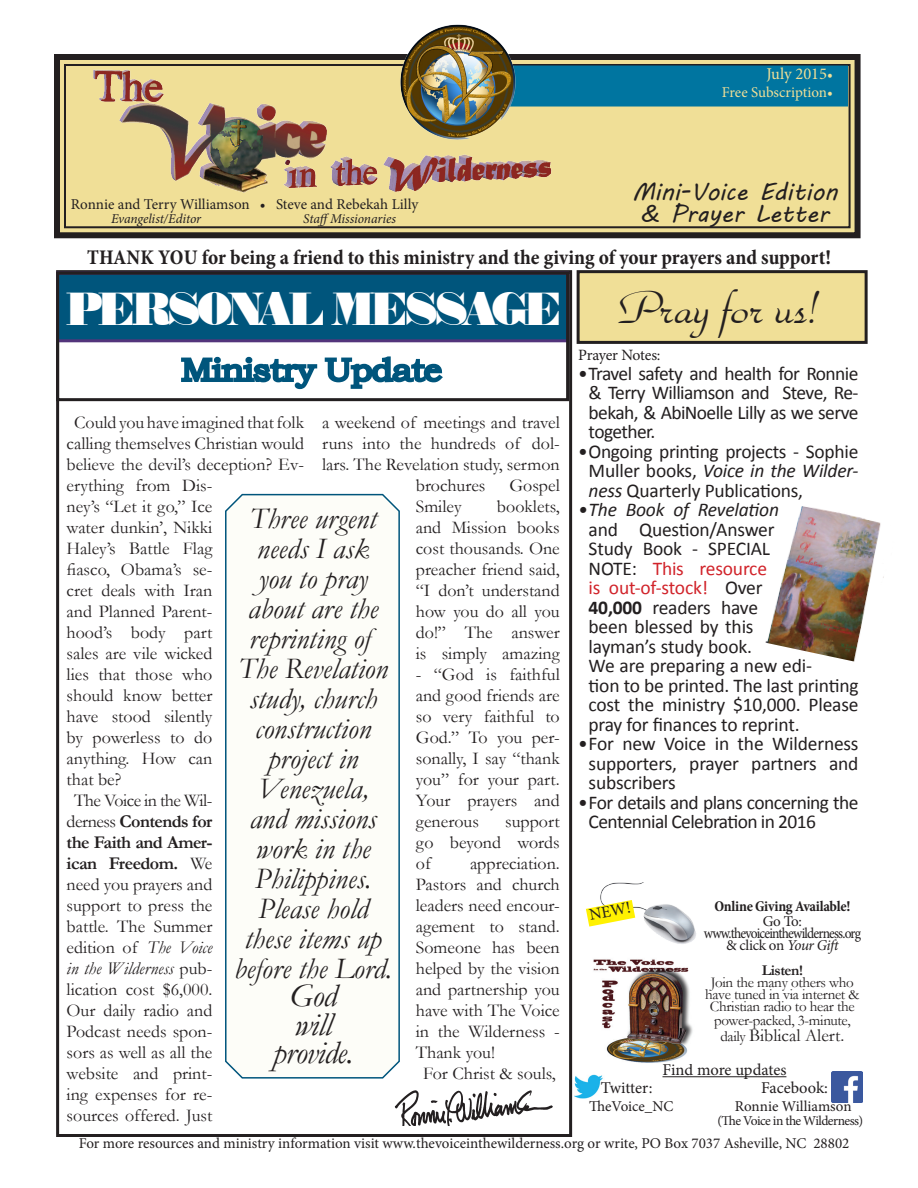
<style>
.page{position:relative;width:918px;height:1188px;background:#fff}
.page>*{position:absolute;margin:0;border:0;box-sizing:border-box;transform-origin:0 0}
.t1{font:48px "Park Avenue BT";color:#231f20}
.t2{font:45px "Normande BT";letter-spacing:-.12em;color:#fff;scale:.95 1}
.t3{font:italic 33px "Garamond";letter-spacing:-.02em;color:#231f20}
.t4{font:italic 30px/30px "Garamond";color:#231f20;text-align:center}
.t5{font:24px "MV Boli";color:#231f20}
.t6{font:700 condensed 21px "Minion Pro";color:#231f20}
.t7{font:19.5px/19.5px "Calibri";letter-spacing:-.01em;color:#231f20;text-align:justify}
.t8{font:19.5px/19.5px "Calibri";letter-spacing:-.03em;color:#231f20}
.t9{font:18px/21px "Garamond";color:#231f20;text-align:justify}
.t10{font:16.5px "Minion Pro";letter-spacing:-.005em;color:#231f20}
.t11{font:16.5px "Minion Pro";color:#f0df97}
.t12{font:15.75px "Minion Pro";letter-spacing:-.02em;color:#231f20}
.t13{font:15px "Minion Pro";letter-spacing:-.005em;color:#231f20}
.t14{font:15px/12px "Garamond";letter-spacing:-.02em;color:#231f20;text-align:center}
.t15{font:15px/12px "Minion Pro";letter-spacing:-.06em;color:#231f20;text-align:center;scale:.9 1}
.t16{font:700 condensed 15px "Minion Pro";letter-spacing:-.02em;color:#231f20}
.t17{font:15px "Minion Pro";color:#f0df97}
.t18{font:700 15px "Garamond";letter-spacing:-.03em;color:#231f20}
.t19{font:italic 13.5px "Minion Pro";letter-spacing:-.01em;color:#231f20}
.t20{font:13.5px "Minion Pro";letter-spacing:-.04em;color:#231f20}
.s1{font-size:15px}
.s2{font-style:italic}
.s3{color:#d1232a}
.s4{font-weight:700}
</style>
<div class="page">
<div style="left:56px;top:270px;width:516px;height:867px;border:3px solid #231f20"></div>
<div style="left:56px;top:272px;width:513px;height:70px;background:#00557c;border:3px solid #53347b"></div>
<div style="left:56px;top:272px;width:513px;height:129px;border:3px solid #231f20"></div>
<img style="left:574px;top:1074px;width:29px;height:25px">
<div style="left:578px;top:272px;width:288px;height:70px;background:#f0df97"></div>
<div style="left:577px;top:270px;width:291px;height:74px;border:3px solid #231f20"></div>
<svg style="left:54px;top:54px;width:807px;height:185px;background:#c8ba81"></svg>
<div style="left:64px;top:64px;width:787px;height:164px;border:2px solid #231f20"></div>
<img style="left:81px;top:57px;width:524px;height:158px">
<div style="left:480px;top:66px;width:367px;height:40px;background:#0075a0"></div>
<div style="left:479px;top:66px;width:369px;height:41px;border:2px solid #0075a0"></div>
<img style="left:394px;top:24px;width:130px;height:119px">
<img style="left:394px;top:1090px;width:159px;height:35px">
<hr style="left:662px;top:1076px;width:124px;height:1px;background:#231f20">
<img style="left:593px;top:959px;width:100px;height:104px">
<svg style="left:181px;top:356px;width:262px;height:34px"></svg>
<img style="left:765px;top:506px;width:119px;height:156px">
<img style="left:832px;top:1071px;width:31px;height:31px">
<img style="left:600px;top:882px;width:96px;height:62px">
<svg style="left:586px;top:900px;width:49px;height:27px"></svg>
<svg style="left:225px;top:493px;width:175px;height:586px"></svg>
<p class="t13" style="left:71px;top:194px;width:349px">Ronnie and Terry Williamson • Steve and Rebekah Lilly</p>
<p class="t19" style="left:111px;top:209px;width:92px">Evangelist/Editor</p>
<p class="t19" style="left:303px;top:209px;width:94px">StaffMissionaries</p>
<p class="t11" style="left:766px;top:63px;width:68px">July 2015<span class="s1">•</span></p>
<p class="t17" style="left:722px;top:82px;width:113px">Free Subscription•</p>
<p class="t5" style="left:633px;top:175px;width:207px">Mini-Voice Edition</p>
<p class="t5" style="left:642px;top:197px;width:189px">&amp; Prayer Letter</p>
<p class="t6" style="left:87px;top:243px;width:745px">THANK YOU for being a friend to this ministry and the giving of your prayers and support!</p>
<p class="t1" style="left:620px;top:280px;width:201px">Pray for us!</p>
<p class="t12" style="left:578px;top:345px;width:84px">Prayer Notes:</p>
<p class="t7" style="left:589px;top:363px;width:271px;text-indent:-10px">• Travel safety and health for Ronnie &amp; Terry Williamson and Steve, Re&shy;bekah, &amp; AbiNoelle Lilly as we serve together.</p>
<p class="t7" style="left:589px;top:441px;width:271px;text-indent:-10px">• Ongoing printing projects - Sophie Muller books, <span class="s2">Voice in the Wilder&shy;ness</span> Quarterly Publications,</p>
<p class="t7" style="left:589px;top:499px;width:271px;text-align:left;text-indent:-10px"><span class="s2">• The Book of Revelation<br></span>and Question/Answer<br>Study Book - SPECIAL<br>NOTE: <span class="s3">This resource<br>is out-of-stock!</span> Over<br><span class="s4">40,000</span> readers have<br>been blessed by this<br>layman’s study book.<br>We are preparing a new edi-<br>tion to be printed. The last printing cost the ministry $10,000. Please pray for finances to reprint.</p>
<p class="t7" style="left:589px;top:733px;width:271px;text-indent:-10px">• For new Voice in the Wilderness supporters, prayer partners and subscribers</p>
<p class="t8" style="left:589px;top:792px;width:271px;text-indent:-10px">• For details and plans concerning the<br>Centennial Celebration in 2016</p>
<p class="t2" style="left:65px;top:281px;width:525px">PERSONAL MESSAGE</p>
<p class="t9" style="left:67px;top:411px;width:239px;text-align:left;text-indent:8px">Could you have imagined that folk calling themselves Christian would believe the devil’s deception? Ev&shy;erything from Dis-<br>ney’s “Let it go,” Ice<br>water dunkin’, Nikki<br>Haley’s Battle Flag<br>fiasco, Obama’s se-<br>cret deals with Iran<br>and Planned Parent-<br>hood’s body part<br>sales are vile wicked<br>lies that those who<br>should know better<br>have stood silently<br>by powerless to do<br>anything. How can<br>that be?</p>
<p class="t9" style="left:67px;top:789px;width:147px;text-align:center">The Voice in the Wil&shy;derness <span class="s4">Contends for the Faith and Amer&shy;ican Freedom.</span> We need you prayers and support to press the battle. The Summer edition of <span class="s2">The Voice in the Wilderness</span> pub&shy;lication cost $6,000.<br>Our daily radio and<br>Podcast needs spon&shy;sors as well as all the website and print&shy;ing expenses for re&shy;sources offered. Just</p>
<p class="t9" style="left:322px;top:411px;width:239px">a weekend of meetings and travel</p>
<p class="t9" style="left:322px;top:432px;width:239px">runs into the hundreds of dol-</p>
<p class="t9" style="left:322px;top:453px;width:239px">lars. The Revelation study, sermon</p>
<p class="t9" style="left:416px;top:474px;width:71px">brochures</p>
<p class="t9" style="left:509px;top:474px;width:52px">Gospel</p>
<p class="t9" style="left:416px;top:495px;width:47px">Smiley</p>
<p class="t9" style="left:416px;top:495px;width:145px;text-indent:81px">booklets, and Mission books cost thousands. One preacher friend said, “I don’t understand how you do all you do!” The answer is simply amazing</p>
<p class="t9" style="left:416px;top:663px;width:145px">- “God is faithful and good friends are so very faithful to God.” To you per&shy;sonally, I say “thank you” for your part.<br>Your prayers and generous</p>
<p class="t4" style="left:248px;top:503px;width:131px">Three urgent needs I ask you to pray about are the reprinting of</p>
<p class="t4" style="left:234px;top:653px;width:159px">The Revelation study, church construction project in<br>Venezuela,<br>and missions work in the<br>Philippines.<br>Please hold these items up before the Lord.</p>
<p class="t3" style="left:290px;top:973px;width:49px">God</p>
<p class="t3" style="left:294px;top:1002px;width:39px">will</p>
<p class="t3" style="left:273px;top:1030px;width:82px">provide.</p>
<p class="t9" style="left:416px;top:810px;width:145px;text-indent:89px">support go beyond words of</p>
<p class="t9" style="left:416px;top:852px;width:145px;text-indent:54px">appreciation.<br>Pastors and church leaders need encour&shy;agement to stand.<br>Someone has been helped by the vision and partnership you have with The Voice in the Wilderness - Thank you!</p>
<p class="t9" style="left:423px;top:1062px;width:134px">For Christ &amp; souls,</p>
<p class="t10" style="left:662px;top:1059px;width:125px">Find more updates</p>
<p class="t10" style="left:601px;top:1077px;width:53px">Twitter:</p>
<p class="t10" style="left:761px;top:1077px;width:68px">Facebook:</p>
<p class="t13" style="left:589px;top:1096px;width:86px">TheVoice_NC</p>
<p class="t13" style="left:735px;top:1096px;width:118px">Ronnie Williamson</p>
<p class="t20" style="left:718px;top:1111px;width:147px">(The Voice in the Wilderness)</p>
<p class="t16" style="left:714px;top:896px;width:137px">Online Giving Available!</p>
<p class="t13" style="left:763px;top:911px;width:41px">Go To:</p>
<p class="t15" style="left:704px;top:927px;width:176px">www.thevoiceinthewilderness.org &amp; click on <span class="s2">Your Gift</span></p>
<p class="t18" style="left:762px;top:960px;width:43px">Listen!</p>
<p class="t14" style="left:705px;top:976px;width:156px">Join the many others who have tuned in via internet &amp;<br>Christian radio to hear the</p>
<p class="t14" style="left:714px;top:1014px;width:138px">power-packed, 3-minute,</p>
<p class="t9" style="left:720px;top:1025px;width:126px"><span class="s1">daily</span> Biblical Alert.</p>
<p class="t10" style="left:587px;top:904px;width:44px;rotate:-11deg">NEW!</p>
<p class="t13" style="left:79px;top:1133px;width:772px">For more resources and ministry information visit www.thevoiceinthewilderness.org or write, PO Box 7037 Asheville, NC 28802</p>
</div>
